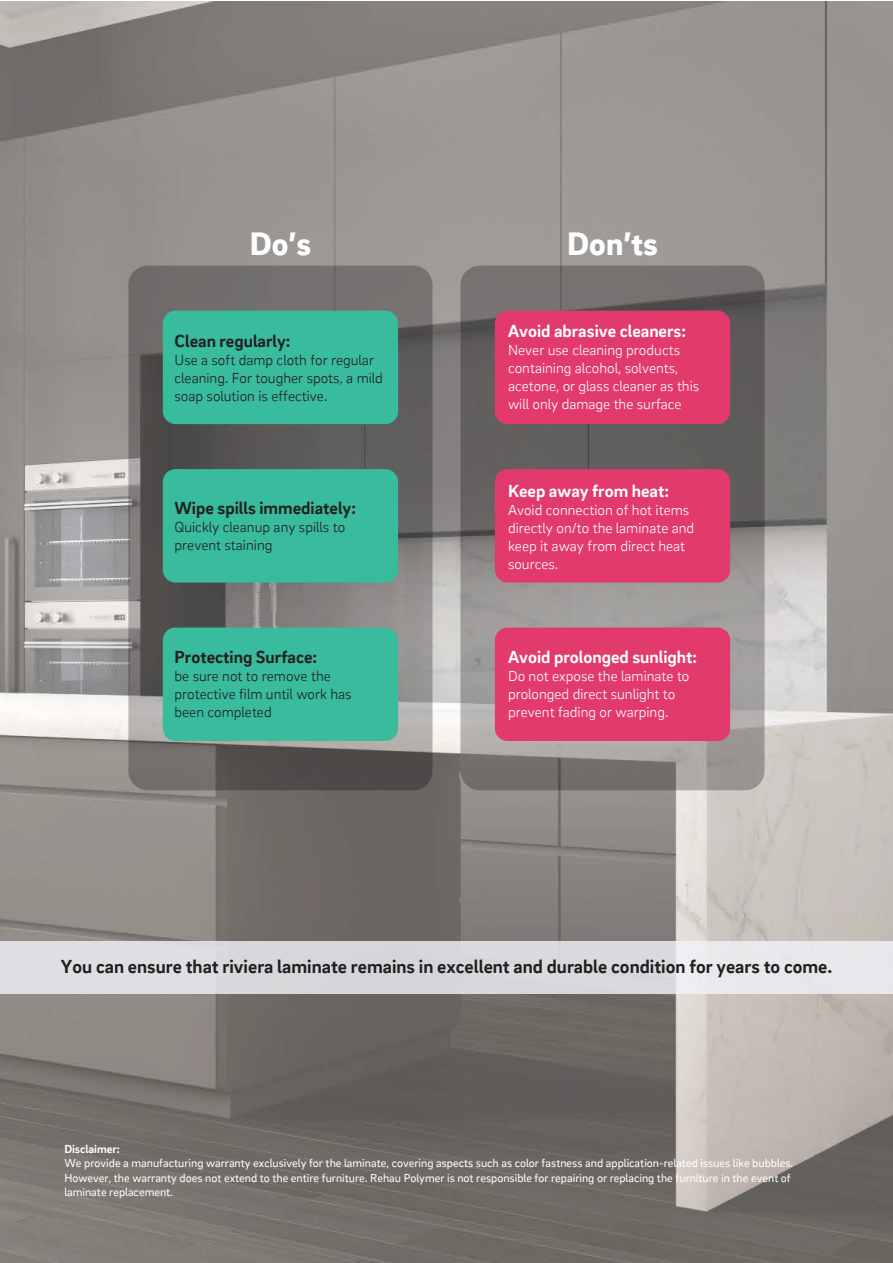
<style>
.page{position:relative;width:893px;height:1263px;background:#fff}
.page>*{position:absolute;margin:0;border:0;box-sizing:border-box;transform-origin:0 0}
.t1{font:900 33.6px "Brix Sans";color:#fff}
.t2{font:700 19.5px "Brix Sans";color:#231f20}
.t3{font:700 18px "Brix Sans";color:#fff}
.t4{font:700 18px "Brix Sans";color:#231f20}
.t5{font:300 15px/18px "Brix Sans";color:#fff}
.t6{font:300 15px/18px "Brix Sans";color:#231f20}
.t7{font:12px/14.4px "Brix Sans";color:#fff}
.t8{font:700 12px "Brix Sans";color:#fff}
</style>
<div class="page">
<img style="left:0;top:1px;width:893px;height:1262px">
<div style="left:0;top:941px;width:893px;height:53px;background:linear-gradient(to right,#d8d7db,#e4e3e7)"></div>
<svg style="left:128px;top:266px;width:304px;height:524px;background:#6c6a68"></svg>
<svg style="left:460px;top:266px;width:305px;height:524px;background:#7f7b7a"></svg>
<div style="left:163px;top:311px;width:235px;height:113px;background:#39bb9d;border-radius:13px"></div>
<div style="left:163px;top:469px;width:235px;height:113px;background:#39bb9d;border-radius:13px"></div>
<div style="left:163px;top:627px;width:235px;height:114px;background:#39bb9d;border-radius:13px"></div>
<div style="left:495px;top:311px;width:235px;height:113px;background:#e23b6b;border-radius:13px"></div>
<div style="left:495px;top:469px;width:235px;height:113px;background:#e23b6b;border-radius:13px"></div>
<div style="left:495px;top:627px;width:235px;height:114px;background:#e23b6b;border-radius:13px"></div>
<h1 class="t1" style="left:250px;top:222px;width:63px">Do’s</h1>
<h1 class="t1" style="left:567px;top:222px;width:92px">Don’ts</h1>
<h3 class="t4" style="left:175px;top:329px;width:118px">Clean regularly:</h3>
<p class="t6" style="left:175px;top:350px;width:210px">Use a soft damp cloth for regular cleaning. For tougher spots, a mild soap solution is effective.</p>
<h3 class="t4" style="left:175px;top:496px;width:183px">Wipe spills immediately:</h3>
<p class="t6" style="left:175px;top:517px;width:172px">Quickly cleanup any spills to prevent staining</p>
<h3 class="t4" style="left:175px;top:645px;width:144px">Protecting Surface:</h3>
<p class="t6" style="left:175px;top:666px;width:179px">be sure not to remove the protective film until work has been completed</p>
<h3 class="t3" style="left:508px;top:319px;width:180px">Avoid abrasive cleaners:</h3>
<p class="t5" style="left:508px;top:341px;width:193px">Never use cleaning products containing alcohol, solvents, acetone, or glass cleaner as this will only damage the surface</p>
<h3 class="t3" style="left:508px;top:479px;width:163px">Keep away from heat:</h3>
<p class="t5" style="left:508px;top:500px;width:188px">Avoid connection of hot items directly on/to the laminate and keep it away from direct heat sources.</p>
<h3 class="t3" style="left:508px;top:645px;width:191px">Avoid prolonged sunlight:</h3>
<p class="t5" style="left:508px;top:666px;width:183px">Do not expose the laminate to prolonged direct sunlight to prevent fading or warping.</p>
<h2 class="t2" style="left:61px;top:954px;width:773px">You can ensure that riviera laminate remains in excellent and durable condition for years to come.</h2>
<p class="t8" style="left:64px;top:1141px;width:57px">Disclaimer:</p>
<p class="t7" style="left:64px;top:1155px;width:731px">We provide a manufacturing warranty exclusively for the laminate, covering aspects such as color fastness and application-related issues like bubbles.<br>However, the warranty does not extend to the entire furniture. Rehau Polymer is not responsible for repairing or replacing the furniture in the event of laminate replacement.</p>
</div>
